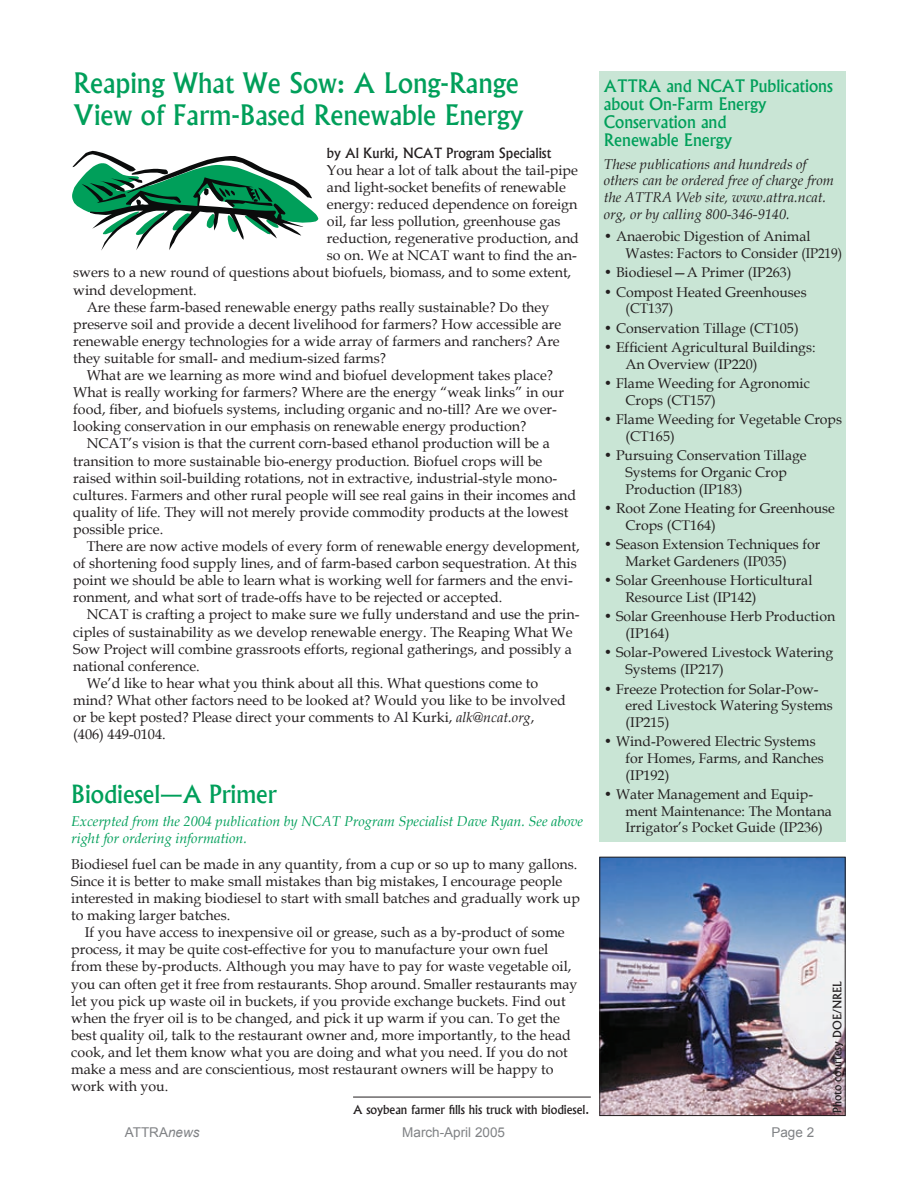
<style>
.page{position:relative;width:918px;height:1188px;background:#fff}
.page>*{position:absolute;margin:0;border:0;box-sizing:border-box;transform-origin:0 0}
.t1{font:500 27px/32.4px "Albertus";color:#009f5a}
.t2{font:500 24px "Albertus";color:#009f5a}
.t3{font:500 16.5px/18px "Albertus";color:#009f5a}
.t4{font:14.25px/17.1px "Book Antiqua";color:#231f20}
.t5{font:italic 14.25px/16.6px "Book Antiqua";color:#231f20}
.t6{font:italic 14.25px/17.1px "Book Antiqua";color:#009f5a}
.t7{font:14.1px/16.6px "Book Antiqua";color:#231f20}
.t8{font:500 13.5px "Albertus";color:#231f20}
.t9{font:13.5px "Arial";color:#808285}
.t10{font:500 12px "Albertus";color:#231f20}
.t11{font:500 11.25px "Albertus";color:#231f20}
.s1{font-style:italic}
</style>
<div class="page">
<div style="left:600px;top:72px;width:246px;height:770px;background:#c9e5d5"></div>
<hr style="left:353px;top:1097px;width:238px;height:1px;background:#231f20">
<img style="left:601px;top:859px;width:243px;height:255px">
<div style="left:599px;top:857px;width:247px;height:259px;border:1px solid #231f20"></div>
<svg style="left:72px;top:151px;width:246px;height:100px"></svg>
<h1 class="t1" style="left:73px;top:67px;width:451px">Reaping What We Sow: A Long-Range<br>View of Farm-Based Renewable Energy</h1>
<p class="t8" style="left:327px;top:144px;width:226px">by Al Kurki, NCAT Program Specialist</p>
<p class="t4" style="left:327px;top:161px;width:253px">You hear a lot of talk about the tail-pipe</p>
<p class="t4" style="left:327px;top:178px;width:240px">and light-socket benefits of renewable</p>
<p class="t4" style="left:327px;top:195px;width:252px">energy: reduced dependence on foreign</p>
<p class="t4" style="left:327px;top:212px;width:235px">oil, far less pollution, greenhouse gas</p>
<p class="t4" style="left:327px;top:230px;width:254px">reduction, regenerative production, and</p>
<p class="t4" style="left:327px;top:247px;width:252px">so on. We at NCAT want to find the an-</p>
<p class="t4" style="left:73px;top:264px;width:500px">swers to a new round of questions about biofuels, biomass, and to some extent,</p>
<p class="t4" style="left:73px;top:281px;width:125px">wind development.</p>
<p class="t4" style="left:87px;top:298px;width:464px">Are these farm-based renewable energy paths really sustainable? Do they</p>
<p class="t4" style="left:73px;top:315px;width:490px">preserve soil and provide a decent livelihood for farmers? How accessible are</p>
<p class="t4" style="left:73px;top:332px;width:488px">renewable energy technologies for a wide array of farmers and ranchers? Are</p>
<p class="t4" style="left:73px;top:349px;width:315px">they suitable for small- and medium-sized farms?</p>
<p class="t4" style="left:87px;top:366px;width:468px">What are we learning as more wind and biofuel development takes place?</p>
<p class="t4" style="left:73px;top:383px;width:492px">What is really working for farmers? Where are the energy “weak links” in our</p>
<p class="t4" style="left:73px;top:401px;width:485px">food, fiber, and biofuels systems, including organic and no-till? Are we over-</p>
<p class="t4" style="left:73px;top:418px;width:455px">looking conservation in our emphasis on renewable energy production?</p>
<p class="t4" style="left:87px;top:435px;width:465px">NCAT’s vision is that the current corn-based ethanol production will be a</p>
<p class="t4" style="left:73px;top:452px;width:471px">transition to more sustainable bio-energy production. Biofuel crops will be</p>
<p class="t4" style="left:73px;top:469px;width:486px">raised within soil-building rotations, not in extractive, industrial-style mono-</p>
<p class="t4" style="left:73px;top:486px;width:504px">cultures. Farmers and other rural people will see real gains in their incomes and</p>
<p class="t4" style="left:73px;top:503px;width:497px">quality of life. They will not merely provide commodity products at the lowest</p>
<p class="t4" style="left:73px;top:520px;width:92px">possible price.</p>
<p class="t4" style="left:87px;top:537px;width:494px">There are now active models of every form of renewable energy development,</p>
<p class="t4" style="left:73px;top:554px;width:505px">of shortening food supply lines, and of farm-based carbon sequestration. At this</p>
<p class="t4" style="left:73px;top:572px;width:501px">point we should be able to learn what is working well for farmers and the envi-</p>
<p class="t4" style="left:73px;top:589px;width:431px">ronment, and what sort of trade-offs have to be rejected or accepted.</p>
<p class="t4" style="left:87px;top:606px;width:494px">NCAT is crafting a project to make sure we fully understand and use the prin-</p>
<p class="t4" style="left:73px;top:623px;width:501px">ciples of sustainability as we develop renewable energy. The Reaping What We</p>
<p class="t4" style="left:73px;top:640px;width:500px">Sow Project will combine grassroots efforts, regional gatherings, and possibly a</p>
<p class="t4" style="left:73px;top:657px;width:128px">national conference.</p>
<p class="t4" style="left:87px;top:674px;width:453px">We’d like to hear what you think about all this. What questions come to</p>
<p class="t4" style="left:73px;top:691px;width:494px">mind? What other factors need to be looked at? Would you like to be involved</p>
<p class="t4" style="left:73px;top:708px;width:463px">or be kept posted? Please direct your comments to Al Kurki, <span class="s1">alk@ncat.org</span>,</p>
<p class="t4" style="left:73px;top:725px;width:94px">(406) 449-0104.</p>
<h2 class="t2" style="left:71px;top:780px;width:207px">Biodiesel—A Primer</h2>
<p class="t6" style="left:71px;top:813px;width:513px">Excerpted from the 2004 publication by NCAT Program Specialist Dave Ryan. See above right for ordering information.</p>
<p class="t4" style="left:71px;top:855px;width:510px">Biodiesel fuel can be made in any quantity, from a cup or so up to many gallons.<br>Since it is better to make small mistakes than big mistakes, I encourage people interested in making biodiesel to start with small batches and gradually work up to making larger batches.</p>
<p class="t4" style="left:71px;top:924px;width:508px;text-indent:14px">If you have access to inexpensive oil or grease, such as a by-product of some process, it may be quite cost-effective for you to manufacture your own fuel from these by-products. Although you may have to pay for waste vegetable oil, you can often get it free from restaurants. Shop around. Smaller restaurants may let you pick up waste oil in buckets, if you provide exchange buckets. Find out when the fryer oil is to be changed, and pick it up warm if you can. To get the best quality oil, talk to the restaurant owner and, more importantly, to the head cook, and let them know what you are doing and what you need. If you do not make a mess and are conscientious, most restaurant owners will be happy to work with you.</p>
<p class="t10" style="left:353px;top:1102px;width:238px">A soybean farmer fills his truck with biodiesel.</p>
<p class="t3" style="left:604px;top:77px;width:230px">ATTRA and NCAT Publications about On-Farm Energy<br>Conservation and<br>Renewable Energy</p>
<p class="t5" style="left:604px;top:155px;width:231px">These publications and hundreds of others can be ordered free of charge from the ATTRA Web site, www.attra.ncat. org, or by calling 800-346-9140.</p>
<p class="t7" style="left:626px;top:228px;width:218px;text-indent:-22px">• Anaerobic Digestion of Animal<br>Wastes: Factors to Consider (IP219)</p>
<p class="t7" style="left:604px;top:264px;width:189px">• Biodiesel—A Primer (IP263)</p>
<p class="t7" style="left:626px;top:283px;width:183px;text-indent:-22px">• Compost Heated Greenhouses (CT137)</p>
<p class="t7" style="left:604px;top:319px;width:196px">• Conservation Tillage (CT105)</p>
<p class="t7" style="left:626px;top:339px;width:192px;text-indent:-22px">• Efficient Agricultural Buildings:<br>An Overview (IP220)</p>
<p class="t7" style="left:626px;top:375px;width:186px;text-indent:-22px">• Flame Weeding for Agronomic<br>Crops (CT157)</p>
<p class="t7" style="left:626px;top:411px;width:218px;text-indent:-22px">• Flame Weeding for Vegetable Crops (CT165)</p>
<p class="t7" style="left:626px;top:447px;width:183px;text-indent:-22px">• Pursuing Conservation Tillage<br>Systems for Organic Crop<br>Production (IP183)</p>
<p class="t7" style="left:626px;top:500px;width:211px;text-indent:-22px">• Root Zone Heating for Greenhouse<br>Crops (CT164)</p>
<p class="t7" style="left:626px;top:536px;width:196px;text-indent:-22px">• Season Extension Techniques for<br>Market Gardeners (IP035)</p>
<p class="t7" style="left:626px;top:572px;width:188px;text-indent:-22px">• Solar Greenhouse Horticultural<br>Resource List (IP142)</p>
<p class="t7" style="left:626px;top:608px;width:211px;text-indent:-22px">• Solar Greenhouse Herb Production (IP164)</p>
<p class="t7" style="left:626px;top:644px;width:209px;text-indent:-22px">• Solar-Powered Livestock Watering<br>Systems (IP217)</p>
<p class="t7" style="left:626px;top:680px;width:209px;text-indent:-22px">• Freeze Protection for Solar-Pow&shy;ered Livestock Watering Systems (IP215)</p>
<p class="t7" style="left:626px;top:733px;width:200px;text-indent:-22px">• Wind-Powered Electric Systems for Homes, Farms, and Ranches (IP192)</p>
<p class="t7" style="left:626px;top:786px;width:208px;text-indent:-22px">• Water Management and Equip&shy;ment Maintenance: The Montana<br>Irrigator’s Pocket Guide (IP236)</p>
<p class="t11" style="left:830px;top:1113px;width:134px;rotate:-90deg">Photo courtesy DOE/NREL</p>
<p class="t9" style="left:125px;top:1124px;width:76px">ATTRA<span class="s1">news</span></p>
<p class="t9" style="left:402px;top:1124px;width:104px">March-April 2005</p>
<p class="t9" style="left:771px;top:1124px;width:44px">Page 2</p>
</div>
